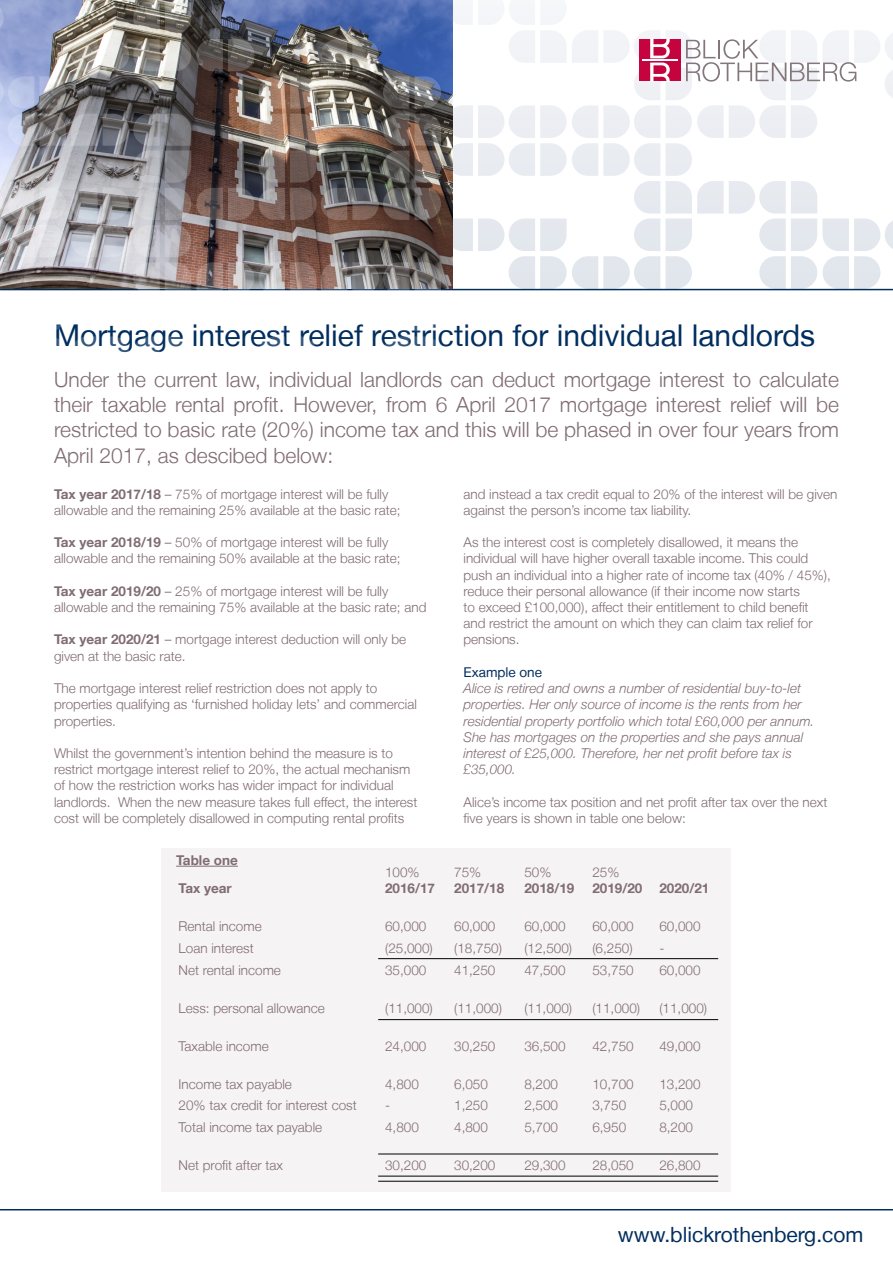
<style>
.page{position:relative;width:893px;height:1263px;background:#fff}
.page>*{position:absolute;margin:0;border:0;box-sizing:border-box;transform-origin:0 0}
.t1{font:30px "Helvetica Neue LT";color:#002e5e}
.t2{font:300 21px/25.2px "Helvetica Neue LT";color:#806c74;text-align:justify}
.t3{font:21px "Helvetica Neue LT";color:#002e5e}
.t4{font:300 13.5px/16.2px "Helvetica Neue LT";color:#806c74}
.t5{font:italic 300 13.5px/16.2px "Helvetica Neue LT";color:#806c74}
.t6{font:700 13.5px "Helvetica Neue LT";color:#806c74}
.t7{font:13.5px "Helvetica Neue LT";color:#002e5e}
.s1{font-weight:700}
</style>
<div class="page">
<svg style="left:509px;top:18px;width:384px;height:271px"></svg>
<div style="left:639px;top:40px;width:42px;height:41px;background:#c5043f"></div>
<hr style="left:642px;top:60px;width:36px;height:1px;background:#fff">
<svg style="left:650px;top:40px;width:20px;height:41px"></svg>
<svg style="left:686px;top:39px;width:170px;height:43px"></svg>
<hr style="left:0;top:289px;width:893px;height:1px;background:#002e5e">
<img style="left:0;top:0;width:452px;height:289px">
<hr style="left:0;top:1209px;width:893px;height:1px;background:#002e5e">
<img style="left:0;top:2px;width:441px;height:289px">
<div style="left:162px;top:848px;width:569px;height:344px;background:#f6f3f5"></div>
<hr style="left:176px;top:866px;width:62px;height:1px;background:#806c74">
<hr style="left:378px;top:958px;width:340px;height:1px;background:#000">
<hr style="left:378px;top:1019px;width:340px;height:1px;background:#000">
<hr style="left:378px;top:1153px;width:340px;height:1px;background:#000">
<hr style="left:378px;top:1176px;width:340px;height:1px;background:#000">
<hr style="left:378px;top:1181px;width:340px;height:1px;background:#000">
<h1 class="t1" style="left:54px;top:317px;width:763px">Mortgage interest relief restriction for individual landlords</h1>
<p class="t2" style="left:54px;top:367px;width:786px">Under the current law, individual landlords can deduct mortgage interest to calculate their taxable rental profit. However, from 6 April 2017 mortgage interest relief will be restricted to basic rate (20%) income tax and this will be phased in over four years from April 2017, as descibed below:</p>
<p class="t4" style="left:54px;top:485px;width:348px"><span class="s1">Tax year 2017/18</span> – 75% of mortgage interest will be fully allowable and the remaining 25% available at the basic rate;</p>
<p class="t4" style="left:54px;top:534px;width:348px"><span class="s1">Tax year 2018/19</span> – 50% of mortgage interest will be fully allowable and the remaining 50% available at the basic rate;</p>
<p class="t4" style="left:54px;top:583px;width:374px"><span class="s1">Tax year 2019/20</span> – 25% of mortgage interest will be fully allowable and the remaining 75% available at the basic rate; and</p>
<p class="t4" style="left:54px;top:631px;width:354px"><span class="s1">Tax year 2020/21</span> – mortgage interest deduction will only be given at the basic rate.</p>
<p class="t4" style="left:54px;top:680px;width:364px">The mortgage interest relief restriction does not apply to properties qualifying as ‘furnished holiday lets’ and commercial properties.</p>
<p class="t4" style="left:54px;top:745px;width:365px">Whilst the government’s intention behind the measure is to restrict mortgage interest relief to 20%, the actual mechanism of how the restriction works has wider impact for individual landlords. When the new measure takes full effect, the interest cost will be completely disallowed in computing rental profits</p>
<p class="t6" style="left:176px;top:852px;width:63px">Table one</p>
<p class="t6" style="left:179px;top:880px;width:55px">Tax year</p>
<p class="t4" style="left:385px;top:864px;width:36px">100%</p>
<p class="t6" style="left:385px;top:880px;width:52px">2016/17</p>
<p class="t4" style="left:463px;top:485px;width:375px">and instead a tax credit equal to 20% of the interest will be given against the person’s income tax liability.</p>
<p class="t4" style="left:463px;top:534px;width:369px">As the interest cost is completely disallowed, it means the individual will have higher overall taxable income. This could push an individual into a higher rate of income tax (40% / 45%), reduce their personal allowance (if their income now starts<br>to exceed £100,000), affect their entitlement to child benefit and restrict the amount on which they can claim tax relief for pensions.</p>
<p class="t7" style="left:463px;top:664px;width:80px">Example one</p>
<p class="t5" style="left:463px;top:680px;width:352px">Alice is retired and owns a number of residential buy-to-let properties. Her only source of income is the rents from her residential property portfolio which total £60,000 per annum.<br>She has mortgages on the properties and she pays annual interest of £25,000. Therefore, her net profit before tax is £35,000.</p>
<p class="t4" style="left:463px;top:793px;width:365px">Alice’s income tax position and net profit after tax over the next five years is shown in table one below:</p>
<p class="t4" style="left:454px;top:864px;width:29px">75%</p>
<p class="t6" style="left:454px;top:880px;width:52px">2017/18</p>
<p class="t4" style="left:524px;top:864px;width:29px">50%</p>
<p class="t6" style="left:524px;top:880px;width:52px">2018/19</p>
<p class="t4" style="left:592px;top:864px;width:29px">25%</p>
<p class="t6" style="left:592px;top:880px;width:52px">2019/20</p>
<p class="t6" style="left:659px;top:880px;width:52px">2020/21</p>
<p class="t4" style="left:179px;top:918px;width:85px">Rental income</p>
<p class="t4" style="left:385px;top:918px;width:43px">60,000</p>
<p class="t4" style="left:454px;top:918px;width:43px">60,000</p>
<p class="t4" style="left:524px;top:918px;width:43px">60,000</p>
<p class="t4" style="left:592px;top:918px;width:43px">60,000</p>
<p class="t4" style="left:659px;top:918px;width:43px">60,000</p>
<p class="t4" style="left:179px;top:940px;width:77px">Loan interest</p>
<p class="t4" style="left:385px;top:940px;width:49px">(25,000)</p>
<p class="t4" style="left:454px;top:940px;width:49px">(18,750)</p>
<p class="t4" style="left:524px;top:940px;width:49px">(12,500)</p>
<p class="t4" style="left:592px;top:940px;width:42px">(6,250)</p>
<p class="t4" style="left:659px;top:940px;width:6px">-</p>
<p class="t4" style="left:179px;top:961px;width:104px">Net rental income</p>
<p class="t4" style="left:385px;top:961px;width:43px">35,000</p>
<p class="t4" style="left:454px;top:961px;width:43px">41,250</p>
<p class="t4" style="left:524px;top:961px;width:43px">47,500</p>
<p class="t4" style="left:592px;top:961px;width:43px">53,750</p>
<p class="t4" style="left:659px;top:961px;width:43px">60,000</p>
<p class="t4" style="left:179px;top:999px;width:148px">Less: personal allowance</p>
<p class="t4" style="left:385px;top:999px;width:49px">(11,000)</p>
<p class="t4" style="left:454px;top:999px;width:49px">(11,000)</p>
<p class="t4" style="left:524px;top:999px;width:49px">(11,000)</p>
<p class="t4" style="left:592px;top:999px;width:49px">(11,000)</p>
<p class="t4" style="left:659px;top:999px;width:49px">(11,000)</p>
<p class="t4" style="left:179px;top:1037px;width:92px">Taxable income</p>
<p class="t4" style="left:385px;top:1037px;width:43px">24,000</p>
<p class="t4" style="left:454px;top:1037px;width:43px">30,250</p>
<p class="t4" style="left:524px;top:1037px;width:43px">36,500</p>
<p class="t4" style="left:592px;top:1037px;width:43px">42,750</p>
<p class="t4" style="left:659px;top:1037px;width:43px">49,000</p>
<p class="t4" style="left:179px;top:1075px;width:115px">Income tax payable</p>
<p class="t4" style="left:385px;top:1075px;width:35px">4,800</p>
<p class="t4" style="left:454px;top:1075px;width:35px">6,050</p>
<p class="t4" style="left:524px;top:1075px;width:35px">8,200</p>
<p class="t4" style="left:592px;top:1075px;width:43px">10,700</p>
<p class="t4" style="left:659px;top:1075px;width:43px">13,200</p>
<p class="t4" style="left:179px;top:1097px;width:180px">20% tax credit for interest cost</p>
<p class="t4" style="left:385px;top:1097px;width:6px">-</p>
<p class="t4" style="left:454px;top:1097px;width:35px">1,250</p>
<p class="t4" style="left:524px;top:1097px;width:35px">2,500</p>
<p class="t4" style="left:592px;top:1097px;width:35px">3,750</p>
<p class="t4" style="left:659px;top:1097px;width:35px">5,000</p>
<p class="t4" style="left:179px;top:1119px;width:145px">Total income tax payable</p>
<p class="t4" style="left:385px;top:1119px;width:35px">4,800</p>
<p class="t4" style="left:454px;top:1119px;width:35px">4,800</p>
<p class="t4" style="left:524px;top:1119px;width:35px">5,700</p>
<p class="t4" style="left:592px;top:1119px;width:35px">6,950</p>
<p class="t4" style="left:659px;top:1119px;width:35px">8,200</p>
<p class="t4" style="left:179px;top:1157px;width:106px">Net profit after tax</p>
<p class="t4" style="left:385px;top:1157px;width:43px">30,200</p>
<p class="t4" style="left:454px;top:1157px;width:43px">30,200</p>
<p class="t4" style="left:524px;top:1157px;width:43px">29,300</p>
<p class="t4" style="left:592px;top:1157px;width:43px">28,050</p>
<p class="t4" style="left:659px;top:1157px;width:43px">26,800</p>
<h2 class="t3" style="left:618px;top:1222px;width:247px">www.blickrothenberg.com</h2>
</div>
